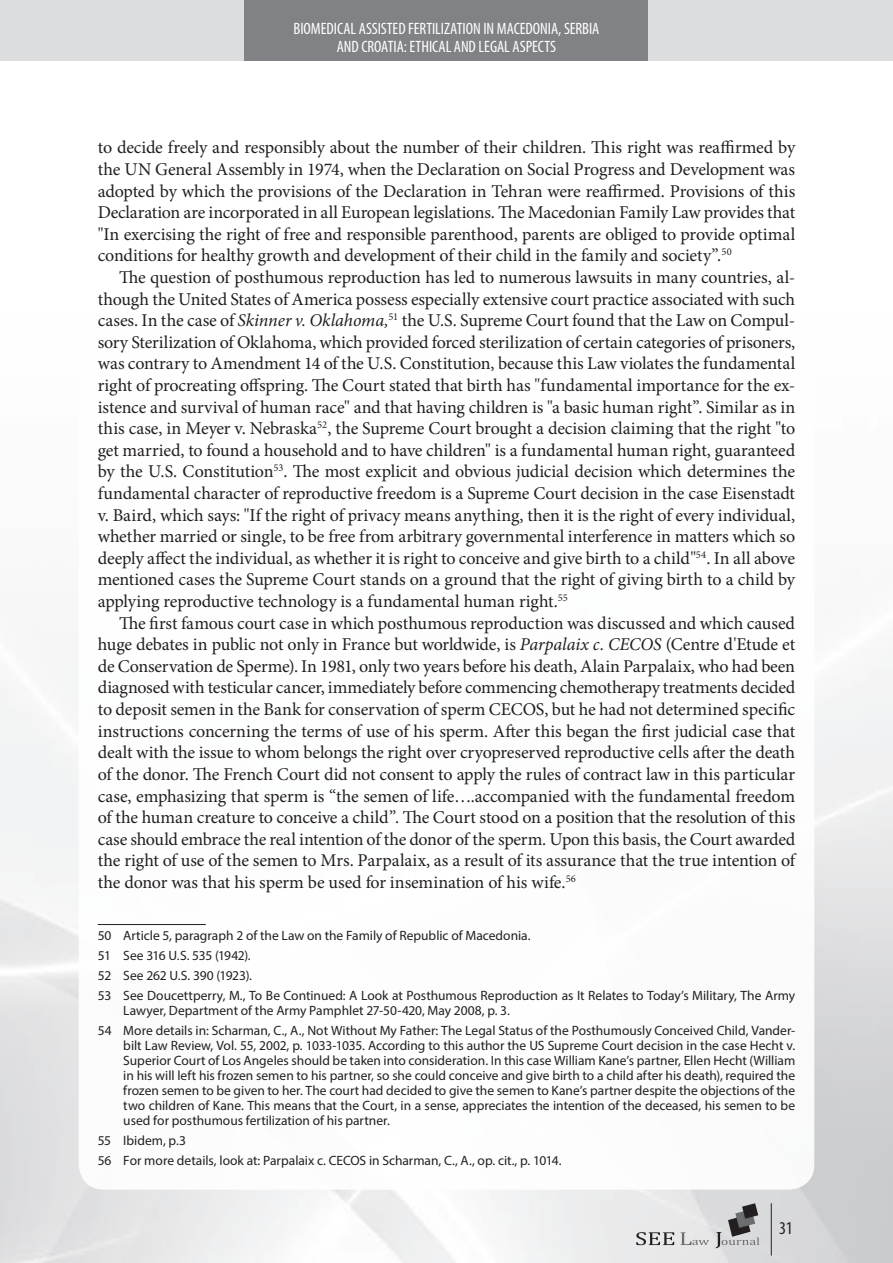
<style>
.page{position:relative;width:893px;height:1263px;background:#fff}
.page>*{position:absolute;margin:0;border:0;box-sizing:border-box;transform-origin:0 0}
.t1{font:18px/21.6px "Minion Pro";letter-spacing:-.005em;color:#231f20;text-align:justify}
.t2{font:condensed 18px "Myriad Pro";color:#231f20}
.t3{font:condensed 16.5px/17.2px "Myriad Pro";letter-spacing:-.005em;color:#fff;text-align:center}
.t4{font:13.5px/20.1px "Myriad Pro";color:#231f20}
.s1{font-style:italic}
</style>
<div class="page">
<div style="left:0;top:0;width:893px;height:61px;background:#dcdddf"></div>
<div style="left:244px;top:0;width:404px;height:61px;background:#808285"></div>
<svg style="left:636px;top:1232px;width:38px;height:13px"></svg>
<svg style="left:680px;top:1203px;width:79px;height:45px;background:#bebebf"></svg>
<hr style="left:771px;top:1203px;width:1px;height:52px;background:#231f20">
<hr style="left:98px;top:924px;width:108px;height:1px;background:#231f20">
<p class="t3" style="left:294px;top:20px;width:307px">BIOMEDICAL ASSISTED FERTILIZATION IN MACEDONIA, SERBIA<br>AND CROATIA: ETHICAL AND LEGAL ASPECTS</p>
<p class="t1" style="left:98px;top:137px;width:699px">to decide freely and responsibly about the number of their children. This right was reaffirmed by the UN General Assembly in 1974, when the Declaration on Social Progress and Development was adopted by which the provisions of the Declaration in Tehran were reaffirmed. Provisions of this Declaration are incorporated in all European legislations. The Macedonian Family Law provides that "In exercising the right of free and responsible parenthood, parents are obliged to provide optimal conditions for healthy growth and development of their child in the family and society”.<sup>50</sup></p>
<p class="t1" style="left:98px;top:267px;width:699px;text-indent:21px">The question of posthumous reproduction has led to numerous lawsuits in many countries, al&shy;though the United States of America possess especially extensive court practice associated with such cases. In the case of <span class="s1">Skinner v. Oklahoma,</span><sup>51</sup> the U.S. Supreme Court found that the Law on Compul&shy;sory Sterilization of Oklahoma, which provided forced sterilization of certain categories of prisoners, was contrary to Amendment 14 of the U.S. Constitution, because this Law violates the fundamental right of procreating offspring. The Court stated that birth has "fundamental importance for the ex&shy;istence and survival of human race" and that having children is "a basic human right”. Similar as in this case, in Meyer v. Nebraska<sup>52</sup>, the Supreme Court brought a decision claiming that the right "to get married, to found a household and to have children" is a fundamental human right, guaranteed by the U.S. Constitution<sup>53</sup>. The most explicit and obvious judicial decision which determines the fundamental character of reproductive freedom is a Supreme Court decision in the case Eisenstadt v. Baird, which says: "If the right of privacy means anything, then it is the right of every individual, whether married or single, to be free from arbitrary governmental interference in matters which so deeply affect the individual, as whether it is right to conceive and give birth to a child"<sup>54</sup>. In all above mentioned cases the Supreme Court stands on a ground that the right of giving birth to a child by applying reproductive technology is a fundamental human right.<sup>55</sup></p>
<p class="t1" style="left:98px;top:612px;width:699px;text-indent:21px">The first famous court case in which posthumous reproduction was discussed and which caused huge debates in public not only in France but worldwide, is <span class="s1">Parpalaix c. CECOS</span> (Centre d'Etude et de Conservation de Sperme). In 1981, only two years before his death, Alain Parpalaix, who had been diagnosed with testicular cancer, immediately before commencing chemotherapy treatments decided to deposit semen in the Bank for conservation of sperm CECOS, but he had not determined specific instructions concerning the terms of use of his sperm. After this began the first judicial case that dealt with the issue to whom belongs the right over cryopreserved reproductive cells after the death of the donor. The French Court did not consent to apply the rules of contract law in this particular case, emphasizing that sperm is “the semen of life….accompanied with the fundamental freedom of the human creature to conceive a child”. The Court stood on a position that the resolution of this case should embrace the real intention of the donor of the sperm. Upon this basis, the Court awarded the right of use of the semen to Mrs. Parpalaix, as a result of its assurance that the true intention of the donor was that his sperm be used for insemination of his wife.<sup>56</sup></p>
<p class="t4" style="left:98px;top:925px;width:699px">50 Article 5, paragraph 2 of the Law on the Family of Republic of Macedonia.<br>51 See 316 U.S. 535 (1942).<br>52 See 262 U.S. 390 (1923).<br>53 See Doucettperry, М., To Be Continued: A Look at Posthumous Reproduction as It Relates to Today’s Military, The Army</p>
<p class="t4" style="left:98px;top:1000px;width:699px;text-indent:26px">Lawyer, Department of the Army Pamphlet 27-50-420, May 2008, р. 3.<br>54 More details in: Scharman, C., A., Not Without My Father: The Legal Status of the Posthumously Conceived Child, Vander-</p>
<p class="t4" style="left:123px;top:1038px;width:673px;line-height:15px;text-align:justify">bilt Law Review, Vol. 55, 2002, р. 1033-1035. According to this author the US Supreme Court decision in the case Hecht v.<br>Superior Court of Los Angeles should be taken into consideration. In this case William Kane’s partner, Ellen Hecht (William in his will left his frozen semen to his partner, so she could conceive and give birth to a child after his death), required the frozen semen to be given to her. The court had decided to give the semen to Kane’s partner despite the objections of the two children of Kane. This means that the Court, in a sense, appreciates the intention of the deceased, his semen to be used for posthumous fertilization of his partner.</p>
<p class="t4" style="left:98px;top:1130px;width:465px">55 Ibidem, p.3<br>56 For more details, look at: Parpalaix c. CECOS in Scharman, C., A., op. cit., р. 1014.</p>
<p class="t2" style="left:779px;top:1217px;width:15px">31</p>
</div>
